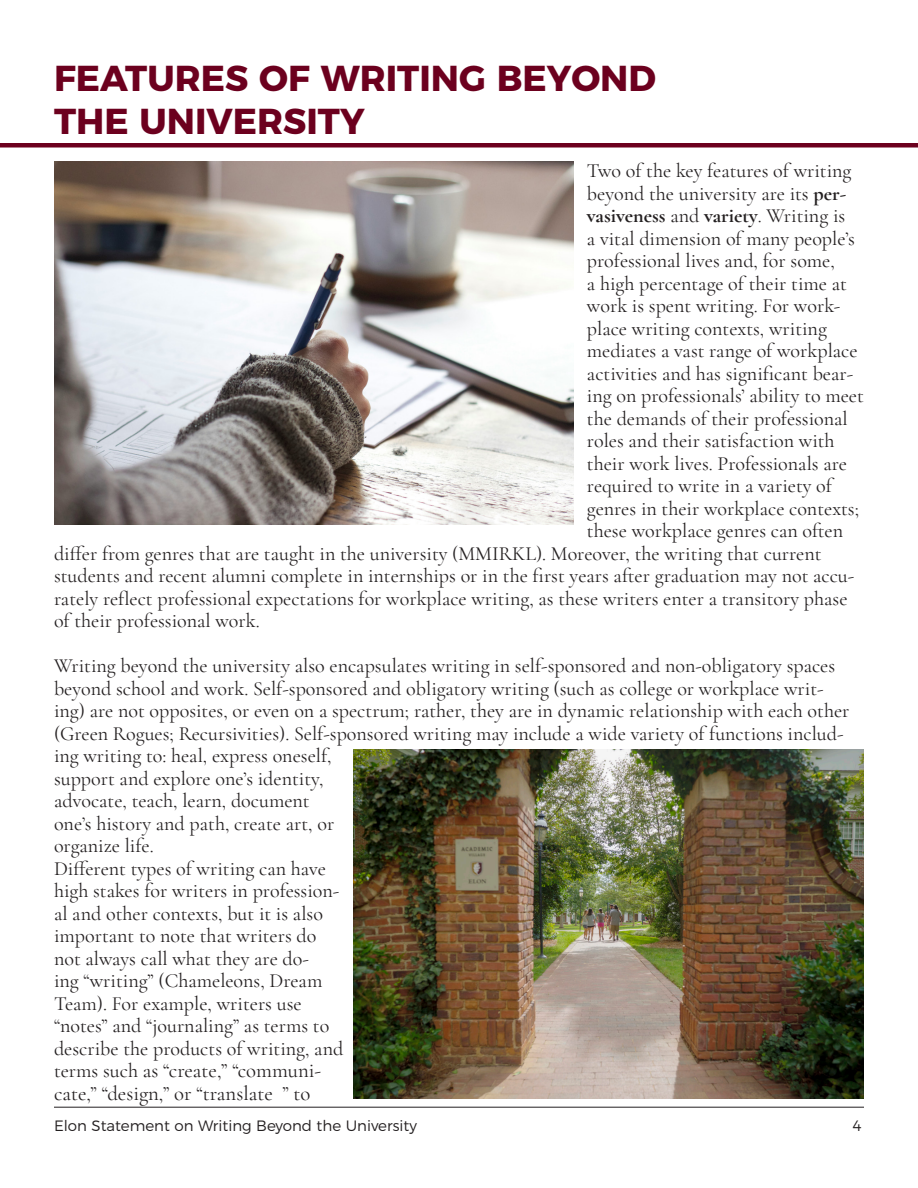
<style>
.page{position:relative;width:918px;height:1188px;background:#fff}
.page>*{position:absolute;margin:0;border:0;box-sizing:border-box;transform-origin:0 0}
.t1{font:700 36px/43.2px "Montserrat";color:#6c001e}
.t2{font:20.7px/22.5px "Cormorant Garamond";color:#231f20}
.t3{font:20.1px/22.5px "Cormorant Garamond";color:#231f20}
.t4{font:700 20.1px "Cormorant Garamond";color:#231f20}
.t5{font:300 15px "Montserrat";color:#231f20}
.s1{font-weight:700}
.s2{font-weight:400}
.s3{font-size:20.1px}
</style>
<div class="page">
<hr style="left:54px;top:1107px;width:810px;height:1px;background:#231f20">
<div style="left:0;top:143px;width:918px;height:5px;background:#6c001e"></div>
<img style="left:54px;top:161px;width:519px;height:363px">
<img style="left:353px;top:749px;width:511px;height:349px">
<h1 class="t1" style="left:54px;top:53px;width:604px">FEATURES OF WRITING BEYOND<br>THE UNIVERSITY</h1>
<p class="t3" style="left:587px;top:160px;width:266px">Two of the key features of writing</p>
<p class="t3" style="left:587px;top:182px;width:261px">beyond the university are its <span class="s1">per-</span></p>
<p class="t4" style="left:587px;top:203px;width:260px">vasiveness <span class="s2">and</span> variety<span class="s2">. Writing is</span></p>
<p class="t3" style="left:587px;top:227px;width:270px">a vital dimension of many people’s</p>
<p class="t3" style="left:587px;top:250px;width:249px">professional lives and, for some,</p>
<p class="t3" style="left:587px;top:272px;width:261px">a high percentage of their time at</p>
<p class="t3" style="left:587px;top:295px;width:255px">work is spent writing. For work-</p>
<p class="t3" style="left:587px;top:317px;width:241px">place writing contexts, writing</p>
<p class="t3" style="left:587px;top:340px;width:272px">mediates a vast range of workplace</p>
<p class="t3" style="left:587px;top:362px;width:268px">activities and has significant bear-</p>
<p class="t3" style="left:587px;top:385px;width:278px">ing on professionals’ ability to meet</p>
<p class="t3" style="left:587px;top:407px;width:262px">the demands of their professional</p>
<p class="t3" style="left:587px;top:430px;width:249px">roles and their satisfaction with</p>
<p class="t3" style="left:587px;top:452px;width:262px">their work lives. Professionals are</p>
<p class="t3" style="left:587px;top:475px;width:247px">required to write in a variety of</p>
<p class="t3" style="left:587px;top:497px;width:274px">genres in their workplace contexts;</p>
<p class="t3" style="left:587px;top:520px;width:258px">these workplace genres can often</p>
<p class="t3" style="left:54px;top:542px;width:769px">differ from genres that are taught in the university (MMIRKL). Moreover, the writing that current</p>
<p class="t3" style="left:54px;top:565px;width:802px">students and recent alumni complete in internships or in the first years after graduation may not accu-</p>
<p class="t3" style="left:54px;top:587px;width:795px">rately reflect professional expectations for workplace writing, as these writers enter a transitory phase</p>
<p class="t3" style="left:54px;top:610px;width:207px">of their professional work.</p>
<p class="t3" style="left:54px;top:655px;width:797px">Writing beyond the university also encapsulates writing in self-sponsored and non-obligatory spaces beyond school and work. Self-sponsored and obligatory writing (such as college or workplace writ&shy;ing) are not opposites, or even on a spectrum; rather, they are in dynamic relationship with each other (Green Rogues; Recursivities). Self-sponsored writing may include a wide variety of functions includ&shy;ing writing to: heal, express oneself,<br>support and explore one’s identity,<br>advocate, teach, learn, document<br>one’s history and path, create art, or<br>organize life.<br>Different types of writing can have<br>high stakes for writers in profession-<br>al and other contexts, but it is also<br>important to note that writers do<br>not always call what they are do-<br>ing “writing” (Chameleons, Dream<br>Team). For example, writers use<br>“notes” and “journaling” as terms to<br>describe the products of writing, and</p>
<p class="t2" style="left:54px;top:1059px;width:269px"><span class="s3">terms such</span> as “create,” “communi&shy;cate,” “design,” or “translate ” to</p>
<p class="t5" style="left:54px;top:1113px;width:364px">Elon Statement on Writing Beyond the University</p>
<p class="t5" style="left:852px;top:1113px;width:11px">4</p>
</div>
